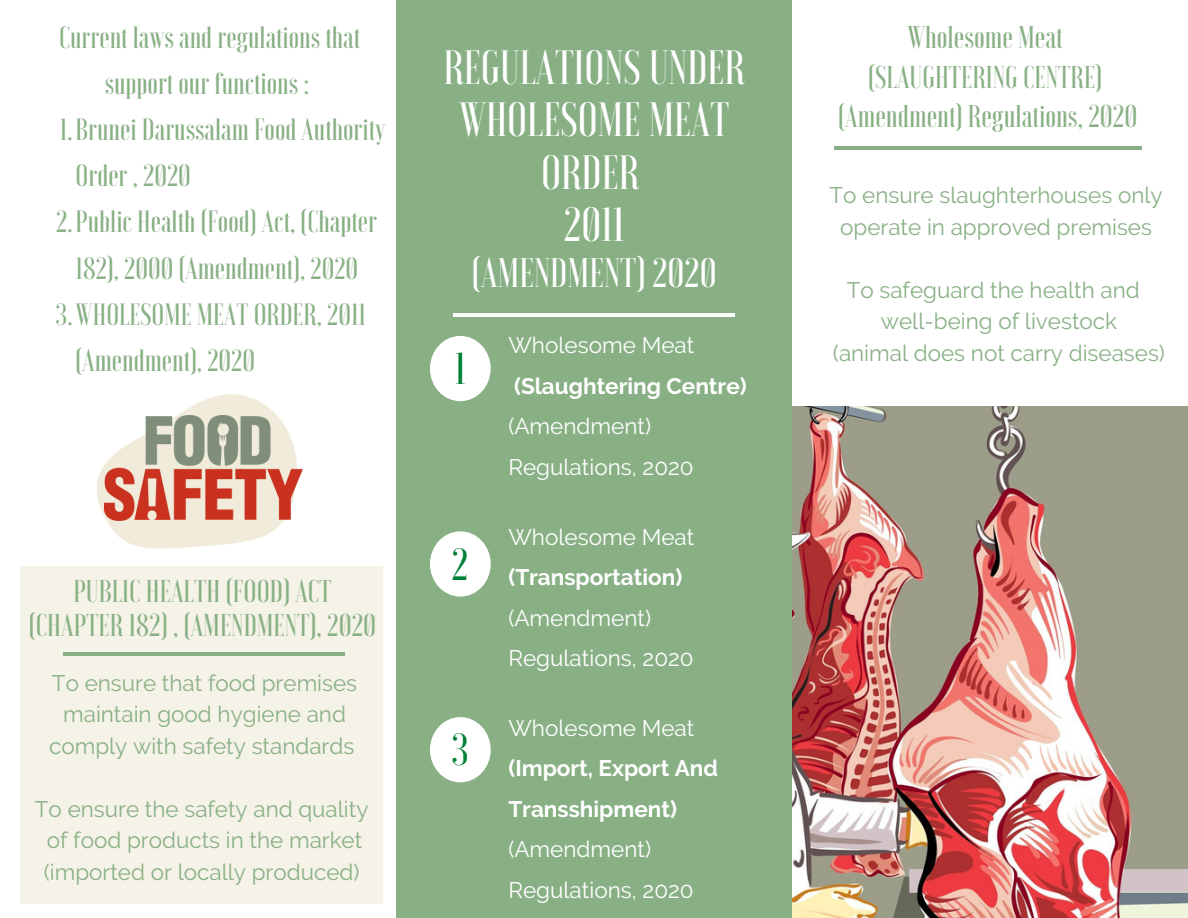
<style>
.page{position:relative;width:1188px;height:918px;background:#fff}
.page>*{position:absolute;margin:0;border:0;box-sizing:border-box;transform-origin:0 0}
.t1{font:500 48px/52.5px "Voga";color:#fff;text-align:center}
.t2{font:500 45px "Voga";color:#008037}
.t3{font:500 41.25px "Voga";color:#fff}
.t4{font:500 31.5px/39.3px "Voga";color:#89b085;text-align:center}
.t5{font:500 30.75px/46.2px "Voga";color:#89b085;text-align:center}
.t6{font:22.5px/31.5px "Raleway";color:#89b085;text-align:center}
.t7{font:22.5px/40.5px "Raleway";color:#fff}
.t8{font:700 22.5px/40.5px "Raleway";color:#fff}
</style>
<div class="page">
<div style="left:20px;top:566px;width:362px;height:337px;background:#f5f2e7"></div>
<div style="left:396px;top:0;width:396px;height:918px;background:#89b085"></div>
<hr style="left:453px;top:314px;width:282px;height:3px;background:#fff">
<svg style="left:97px;top:394px;width:187px;height:155px;fill:#f0ebda"></svg>
<img style="left:105px;top:415px;width:198px;height:105px">
<img style="left:792px;top:406px;width:396px;height:512px">
<hr style="left:834px;top:146px;width:307px;height:3px;background:#89b085">
<hr style="left:63px;top:652px;width:281px;height:4px;background:#89b085">
<div style="left:430px;top:336px;width:61px;height:65px;background:#fff;border-radius:50%"></div>
<div style="left:430px;top:531px;width:61px;height:66px;background:#fff;border-radius:50%"></div>
<div style="left:430px;top:717px;width:61px;height:65px;background:#fff;border-radius:50%"></div>
<h3 class="t5" style="left:59px;top:14px;width:303px">Current laws and regulations that support our functions :</h3>
<h3 class="t5" style="left:60px;top:106px;width:327px">1.Brunei Darussalam Food Authority</h3>
<h3 class="t5" style="left:76px;top:153px;width:117px">Order , 2020</h3>
<h3 class="t5" style="left:56px;top:199px;width:322px">2.Public Health (Food) Act, (Chapter</h3>
<h3 class="t5" style="left:76px;top:245px;width:284px">182), 2000 (Amendment), 2020</h3>
<h3 class="t5" style="left:56px;top:291px;width:312px">3.WHOLESOME MEAT ORDER, 2011</h3>
<h3 class="t5" style="left:76px;top:337px;width:181px">(Amendment), 2020</h3>
<h3 class="t4" style="left:29px;top:575px;width:349px;line-height:33.8px">PUBLIC HEALTH (FOOD) ACT (CHAPTER 182) , (AMENDMENT), 2020</h3>
<p class="t6" style="left:49px;top:667px;width:310px">To ensure that food premises maintain good hygiene and comply with safety standards</p>
<p class="t6" style="left:35px;top:793px;width:335px">To ensure the safety and quality of food products in the market (imported or locally produced)</p>
<h1 class="t1" style="left:443px;top:41px;width:303px">REGULATIONS UNDER<br>WHOLESOME MEAT<br>ORDER<br>2011</h1>
<h3 class="t3" style="left:472px;top:253px;width:246px">(AMENDMENT) 2020</h3>
<h2 class="t2" style="left:455px;top:346px;width:12px">1</h2>
<h2 class="t2" style="left:452px;top:541px;width:18px">2</h2>
<h2 class="t2" style="left:452px;top:727px;width:19px">3</h2>
<p class="t7" style="left:508px;top:325px;width:188px">Wholesome Meat</p>
<p class="t8" style="left:514px;top:366px;width:234px">(Slaughtering Centre)</p>
<p class="t7" style="left:508px;top:406px;width:187px">(Amendment)<br>Regulations, 2020</p>
<p class="t7" style="left:508px;top:517px;width:188px">Wholesome Meat</p>
<p class="t8" style="left:508px;top:557px;width:176px">(Transportation)</p>
<p class="t7" style="left:508px;top:598px;width:187px">(Amendment)<br>Regulations, 2020</p>
<p class="t7" style="left:508px;top:708px;width:188px">Wholesome Meat</p>
<p class="t8" style="left:508px;top:748px;width:211px">(Import, Export And<br>Transshipment)</p>
<p class="t7" style="left:508px;top:829px;width:187px">(Amendment)<br>Regulations, 2020</p>
<h3 class="t4" style="left:838px;top:18px;width:301px">Wholesome Meat (SLAUGHTERING CENTRE) (Amendment) Regulations, 2020</h3>
<p class="t6" style="left:830px;top:179px;width:335px">To ensure slaughterhouses only operate in approved premises</p>
<p class="t6" style="left:833px;top:274px;width:333px">To safeguard the health and well-being of livestock<br>(animal does not carry diseases)</p>
</div>
